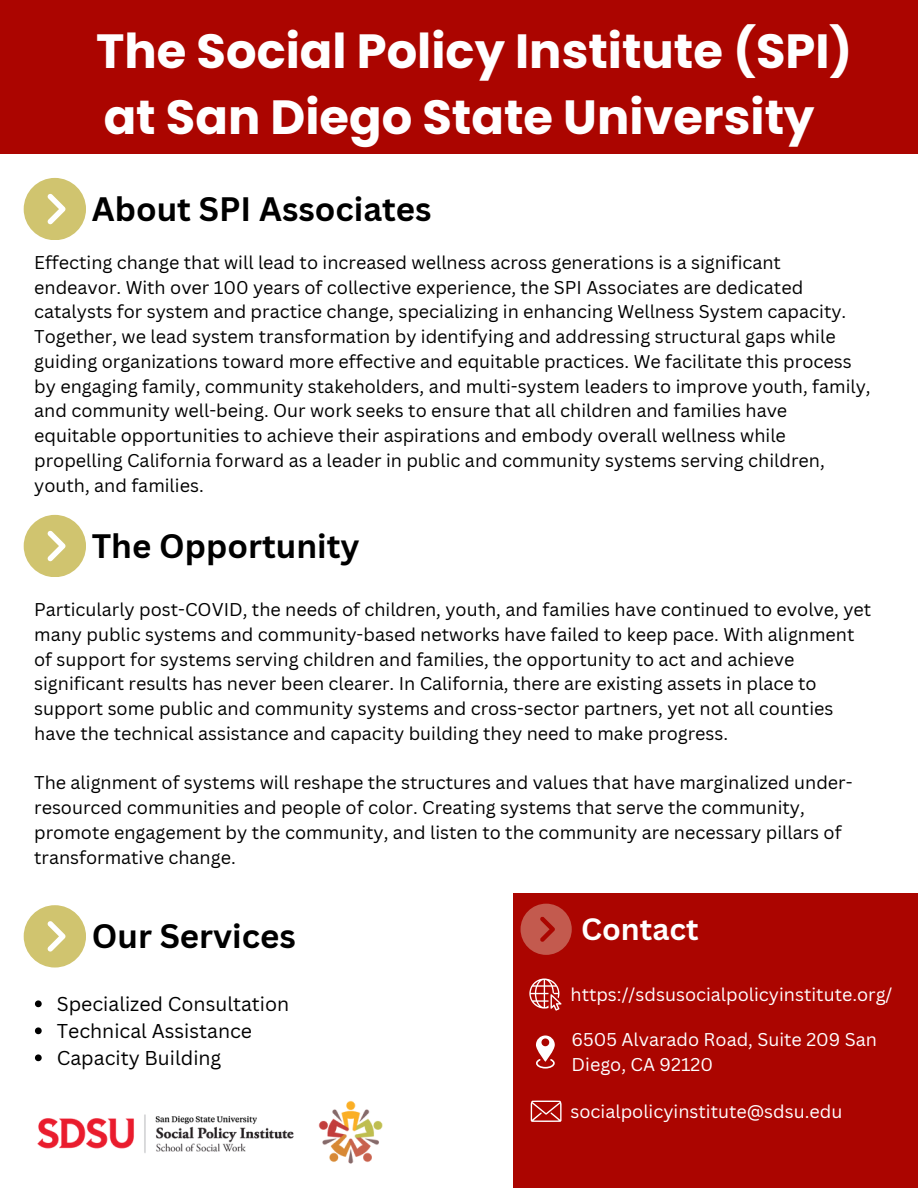
<style>
.page{position:relative;width:918px;height:1188px;background:#fff}
.page>*{position:absolute;margin:0;border:0;box-sizing:border-box;transform-origin:0 0}
.t1{font:700 48px/66.3px "Poppins";color:#fff}
.t2{font:700 33px "Canva Sans";color:#000}
.t3{font:700 30px "Canva Sans";color:#fff}
.t4{font:19.5px "Canva Sans";color:#000}
.t5{font:18px/24.8px "Canva Sans";color:#000}
.t6{font:18px/24.8px "Canva Sans";color:#fff}
</style>
<div class="page">
<div style="left:0;top:0;width:918px;height:154px;background:#ab0500"></div>
<div style="left:513px;top:893px;width:405px;height:295px;background:#ab0500"></div>
<svg style="left:24px;top:178px;width:62px;height:62px"></svg>
<svg style="left:24px;top:905px;width:62px;height:62px"></svg>
<svg style="left:24px;top:515px;width:62px;height:62px"></svg>
<svg style="left:521px;top:904px;width:51px;height:51px"></svg>
<svg style="left:529px;top:979px;width:33px;height:32px"></svg>
<svg style="left:536px;top:1035px;width:19px;height:33px"></svg>
<svg style="left:531px;top:1101px;width:30px;height:21px"></svg>
<img style="left:37px;top:1100px;width:346px;height:64px">
<svg style="left:35px;top:1000px;width:7px;height:7px"></svg>
<svg style="left:35px;top:1027px;width:7px;height:7px"></svg>
<svg style="left:35px;top:1054px;width:7px;height:7px"></svg>
<p class="t1" style="left:96px;top:18px;width:758px">The Social Policy Institute (SPI) at San Diego State University</p>
<h2 class="t2" style="left:92px;top:186px;width:341px">About SPI Associates</h2>
<h2 class="t5" style="left:34px;top:249px;width:838px">Effecting change that will lead to increased wellness across generations is a significant endeavor. With over 100 years of collective experience, the SPI Associates are dedicated catalysts for system and practice change, specializing in enhancing Wellness System capacity.<br>Together, we lead system transformation by identifying and addressing structural gaps while guiding organizations toward more effective and equitable practices. We facilitate this process by engaging family, community stakeholders, and multi-system leaders to improve youth, family, and community well-being. Our work seeks to ensure that all children and families have equitable opportunities to achieve their aspirations and embody overall wellness while propelling California forward as a leader in public and community systems serving children, youth, and families.</h2>
<p class="t2" style="left:92px;top:523px;width:269px">The Opportunity</p>
<p class="t5" style="left:34px;top:597px;width:839px">Particularly post-COVID, the needs of children, youth, and families have continued to evolve, yet many public systems and community-based networks have failed to keep pace. With alignment of support for systems serving children and families, the opportunity to act and achieve significant results has never been clearer. In California, there are existing assets in place to support some public and community systems and cross-sector partners, yet not all counties have the technical assistance and capacity building they need to make progress.</p>
<p class="t5" style="left:34px;top:770px;width:820px">The alignment of systems will reshape the structures and values that have marginalized under&shy;resourced communities and people of color. Creating systems that serve the community, promote engagement by the community, and listen to the community are necessary pillars of transformative change.</p>
<p class="t2" style="left:92px;top:913px;width:206px">Our Services</p>
<h2 class="t3" style="left:581px;top:908px;width:119px">Contact</h2>
<p class="t4" style="left:57px;top:990px;width:234px">Specialized Consultation</p>
<p class="t4" style="left:57px;top:1017px;width:197px">Technical Assistance</p>
<p class="t4" style="left:57px;top:1044px;width:166px">Capacity Building</p>
<p class="t6" style="left:571px;top:982px;width:324px">https://sdsusocialpolicyinstitute.org/</p>
<p class="t6" style="left:572px;top:1027px;width:307px">6505 Alvarado Road, Suite 209 San<br>Diego, CA 92120</p>
<p class="t6" style="left:571px;top:1098px;width:273px">socialpolicyinstitute@sdsu.edu</p>
</div>
